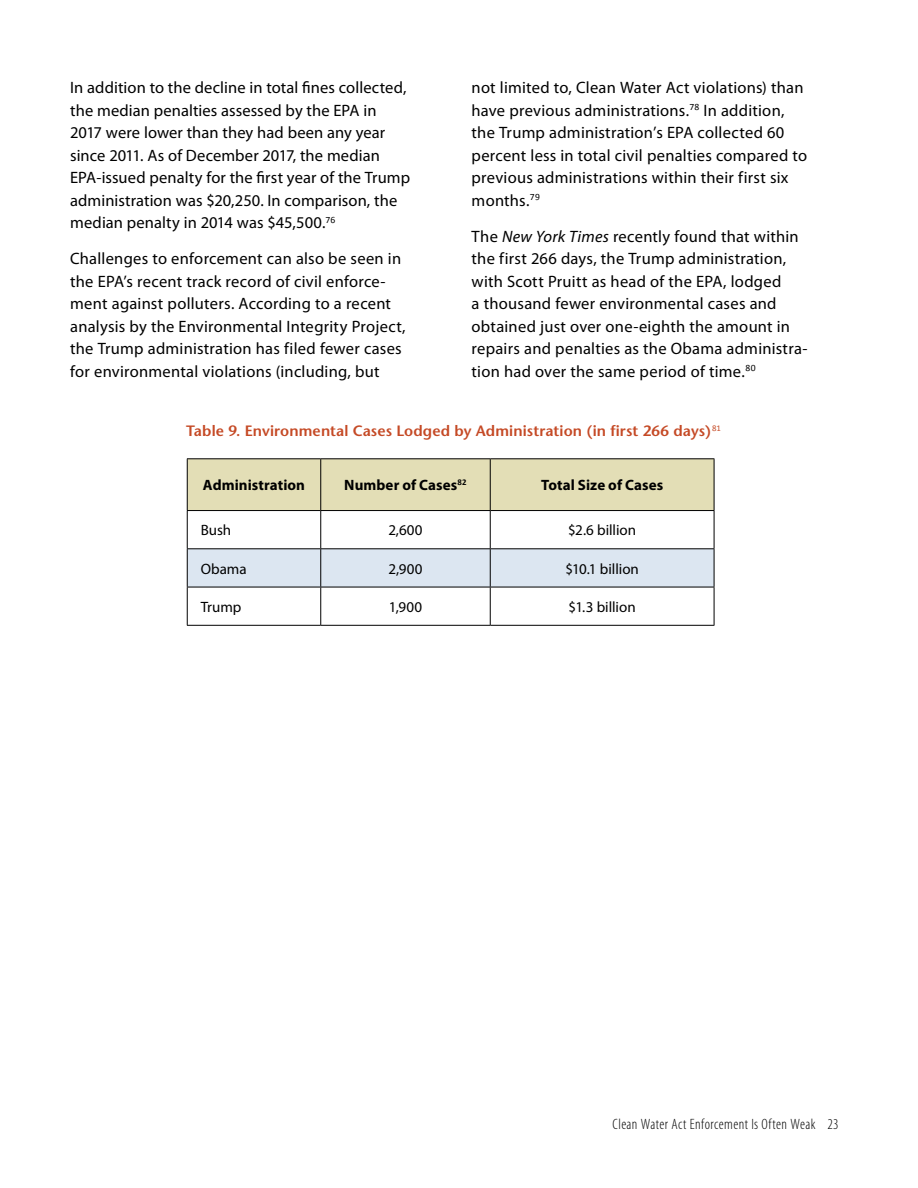
<style>
.page{position:relative;width:918px;height:1188px;background:#fff}
.page>*{position:absolute;margin:0;border:0;box-sizing:border-box;transform-origin:0 0}
.t1{font:16.5px/22.5px "Myriad Pro";letter-spacing:.015em;color:#000}
.t2{font:600 15px "Stone Sans";letter-spacing:.01em;color:#c54a26}
.t3{font:15px "Myriad Pro";color:#000}
.t4{font:700 15px "Myriad Pro";letter-spacing:.005em;color:#000}
.t5{font:300 condensed 15px "Myriad Pro";letter-spacing:.03em;color:#000}
.s1{font-style:italic}
</style>
<div class="page">
<div style="left:188px;top:459px;width:526px;height:51px;background:#e3deb6"></div>
<div style="left:188px;top:549px;width:526px;height:38px;background:#dce6f1"></div>
<hr style="left:187px;top:458px;width:134px;height:1px;background:#000">
<hr style="left:187px;top:459px;width:1px;height:51px;background:#000">
<hr style="left:321px;top:458px;width:169px;height:1px;background:#000">
<hr style="left:320px;top:459px;width:1px;height:51px;background:#000">
<hr style="left:490px;top:458px;width:224px;height:1px;background:#000">
<hr style="left:490px;top:459px;width:1px;height:51px;background:#000">
<hr style="left:714px;top:459px;width:1px;height:51px;background:#000">
<hr style="left:187px;top:510px;width:134px;height:1px;background:#000">
<hr style="left:187px;top:511px;width:1px;height:37px;background:#000">
<hr style="left:321px;top:510px;width:169px;height:1px;background:#000">
<hr style="left:320px;top:511px;width:1px;height:37px;background:#000">
<hr style="left:490px;top:510px;width:224px;height:1px;background:#000">
<hr style="left:490px;top:511px;width:1px;height:37px;background:#000">
<hr style="left:714px;top:511px;width:1px;height:37px;background:#000">
<hr style="left:187px;top:548px;width:134px;height:1px;background:#000">
<hr style="left:187px;top:549px;width:1px;height:38px;background:#000">
<hr style="left:321px;top:548px;width:169px;height:1px;background:#000">
<hr style="left:320px;top:549px;width:1px;height:38px;background:#000">
<hr style="left:490px;top:548px;width:224px;height:1px;background:#000">
<hr style="left:490px;top:549px;width:1px;height:38px;background:#000">
<hr style="left:714px;top:549px;width:1px;height:38px;background:#000">
<hr style="left:187px;top:587px;width:134px;height:1px;background:#000">
<hr style="left:187px;top:587px;width:1px;height:38px;background:#000">
<hr style="left:321px;top:587px;width:169px;height:1px;background:#000">
<hr style="left:320px;top:587px;width:1px;height:38px;background:#000">
<hr style="left:490px;top:587px;width:224px;height:1px;background:#000">
<hr style="left:490px;top:587px;width:1px;height:38px;background:#000">
<hr style="left:714px;top:587px;width:1px;height:38px;background:#000">
<hr style="left:187px;top:625px;width:134px;height:1px;background:#000">
<hr style="left:321px;top:625px;width:169px;height:1px;background:#000">
<hr style="left:490px;top:625px;width:224px;height:1px;background:#000">
<p class="t1" style="left:70px;top:76px;width:341px">In addition to the decline in total fines collected, the median penalties assessed by the EPA in 2017 were lower than they had been any year since 2011. As of December 2017, the median EPA-issued penalty for the first year of the Trump administration was $20,250. In comparison, the median penalty in 2014 was $45,500.<sup>76</sup></p>
<p class="t1" style="left:70px;top:247px;width:337px">Challenges to enforcement can also be seen in the EPA’s recent track record of civil enforce&shy;ment against polluters. According to a recent analysis by the Environmental Integrity Project, the Trump administration has filed fewer cases for environmental violations (including, but</p>
<p class="t1" style="left:472px;top:76px;width:337px">not limited to, Clean Water Act violations) than have previous administrations.<sup>78</sup> In addition, the Trump administration’s EPA collected 60 percent less in total civil penalties compared to previous administrations within their first six months.<sup>79</sup></p>
<p class="t1" style="left:472px;top:225px;width:338px">The <span class="s1">New York Times</span> recently found that within the first 266 days, the Trump administration, with Scott Pruitt as head of the EPA, lodged<br>a thousand fewer environmental cases and obtained just over one-eighth the amount in repairs and penalties as the Obama administra&shy;tion had over the same period of time.<sup>80</sup></p>
<p class="t2" style="left:186px;top:421px;width:536px">Table 9. Environmental Cases Lodged by Administration (in first 266 days)<sup>81</sup></p>
<p class="t4" style="left:203px;top:475px;width:104px">Administration</p>
<p class="t4" style="left:344px;top:475px;width:124px">Number of Cases<sup>82</sup></p>
<p class="t4" style="left:541px;top:475px;width:124px">Total Size of Cases</p>
<p class="t3" style="left:201px;top:521px;width:32px">Bush</p>
<p class="t3" style="left:388px;top:521px;width:36px">2,600</p>
<p class="t3" style="left:568px;top:521px;width:70px">$2.6 billion</p>
<p class="t3" style="left:201px;top:559px;width:47px">Obama</p>
<p class="t3" style="left:389px;top:559px;width:35px">2,900</p>
<p class="t3" style="left:565px;top:559px;width:75px">$10.1 billion</p>
<p class="t3" style="left:201px;top:598px;width:42px">Trump</p>
<p class="t3" style="left:389px;top:598px;width:35px">1,900</p>
<p class="t3" style="left:569px;top:598px;width:69px">$1.3 billion</p>
<p class="t5" style="left:612px;top:1116px;width:227px">Clean Water Act Enforcement Is Often Weak 23</p>
</div>
